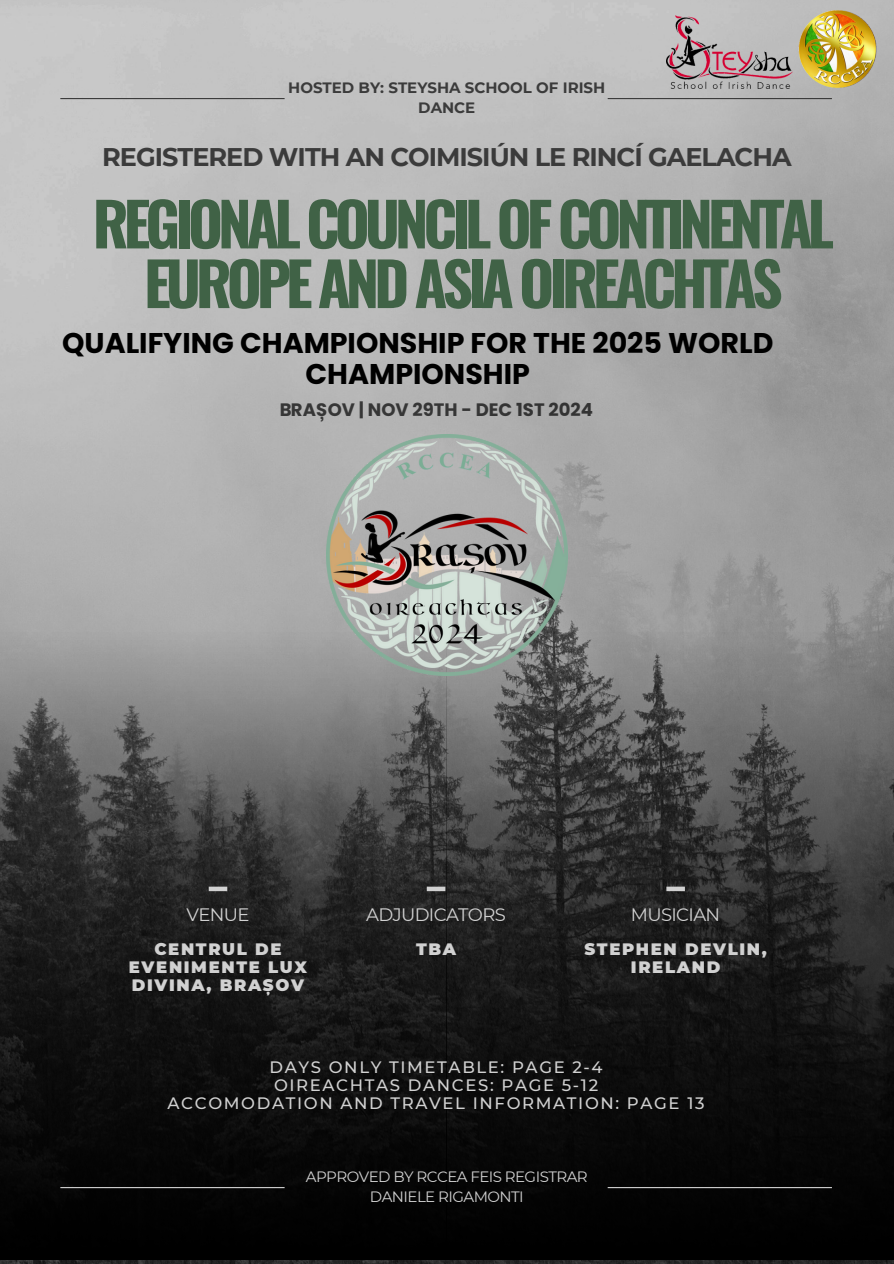
<style>
.page{position:relative;width:894px;height:1264px;background:#fff}
.page>*{position:absolute;margin:0;border:0;box-sizing:border-box;transform-origin:0 0}
.t1{font:700 60px/59.7px "Oswald";letter-spacing:-.085em;color:#406246;text-align:center}
.t2{font:700 28.5px/30.3px "Poppins";color:#000;text-align:center}
.t3{font:700 25.5px "Montserrat";letter-spacing:-.035em;color:#3b3b3b}
.t4{font:18px "Montserrat";letter-spacing:-.035em;color:#d1d1d1}
.t5{font:700 18px "Poppins";color:#000}
.t6{font:500 16.5px/18px "Montserrat";letter-spacing:.1em;color:#d1d1d1;text-align:center}
.t7{font:900 16.5px/18px "Montserrat";letter-spacing:.1em;color:#d1d1d1;text-align:center}
.t8{font:15px "Montserrat";letter-spacing:-.035em;color:#d1d1d1}
.t9{font:700 15px/20.2px "Montserrat";color:#3b3b3b;text-align:center}
</style>
<div class="page">
<img style="left:0;top:0;width:893px;height:1263px">
<hr style="left:607px;top:98px;width:224px;height:1px;background:#3b3b3b">
<svg style="left:0;top:632px;width:446px;height:627px"></svg>
<svg style="left:446px;top:632px;width:447px;height:627px"></svg>
<div style="left:209px;top:886px;width:18px;height:5px;background:#d1d1d1"></div>
<div style="left:426px;top:886px;width:19px;height:5px;background:#d1d1d1"></div>
<div style="left:666px;top:886px;width:18px;height:5px;background:#d1d1d1"></div>
<hr style="left:60px;top:98px;width:224px;height:1px;background:#3b3b3b">
<hr style="left:607px;top:1186px;width:224px;height:2px;background:#d1d1d1">
<hr style="left:60px;top:1186px;width:224px;height:2px;background:#d1d1d1">
<img style="left:666px;top:16px;width:126px;height:73px">
<img style="left:797px;top:10px;width:82px;height:79px">
<img style="left:326px;top:434px;width:241px;height:241px">
<p class="t9" style="left:288px;top:77px;width:318px">HOSTED BY: STEYSHA SCHOOL OF IRISH<br>DANCE</p>
<h1 class="t3" style="left:102px;top:142px;width:690px">REGISTERED WITH AN COIMISIÚN LE RINCÍ GAELACHA</h1>
<h5 class="t1" style="left:93px;top:191px;width:742px">REGIONAL COUNCIL OF CONTINENTAL<br>EUROPE AND ASIA OIREACHTAS</h5>
<h4 class="t2" style="left:62px;top:328px;width:712px">QUALIFYING CHAMPIONSHIP FOR THE 2025 WORLD<br>CHAMPIONSHIP</h4>
<p class="t5" style="left:279px;top:397px;width:315px">BRAȘOV | NOV 29TH - DEC 1ST 2024</p>
<h2 class="t4" style="left:186px;top:903px;width:64px">VENUE</h2>
<h4 class="t4" style="left:366px;top:903px;width:141px">ADJUDICATORS</h4>
<p class="t4" style="left:630px;top:903px;width:91px">MUSICIAN</p>
<p class="t7" style="left:129px;top:939px;width:179px">CENTRUL DE<br>EVENIMENTE LUX<br>DIVINA, BRAȘOV</p>
<h5 class="t7" style="left:416px;top:939px;width:42px">TBA</h5>
<p class="t7" style="left:584px;top:939px;width:184px">STEPHEN DEVLIN,<br>IRELAND</p>
<h4 class="t6" style="left:167px;top:1057px;width:538px">DAYS ONLY TIMETABLE: PAGE 2-4<br>OIREACHTAS DANCES: PAGE 5-12<br>ACCOMODATION AND TRAVEL INFORMATION: PAGE 13</h4>
<p class="t8" style="left:306px;top:1167px;width:283px">APPROVED BY RCCEA FEIS REGISTRAR</p>
<h6 class="t8" style="left:370px;top:1187px;width:155px">DANIELE RIGAMONTI</h6>
</div>
